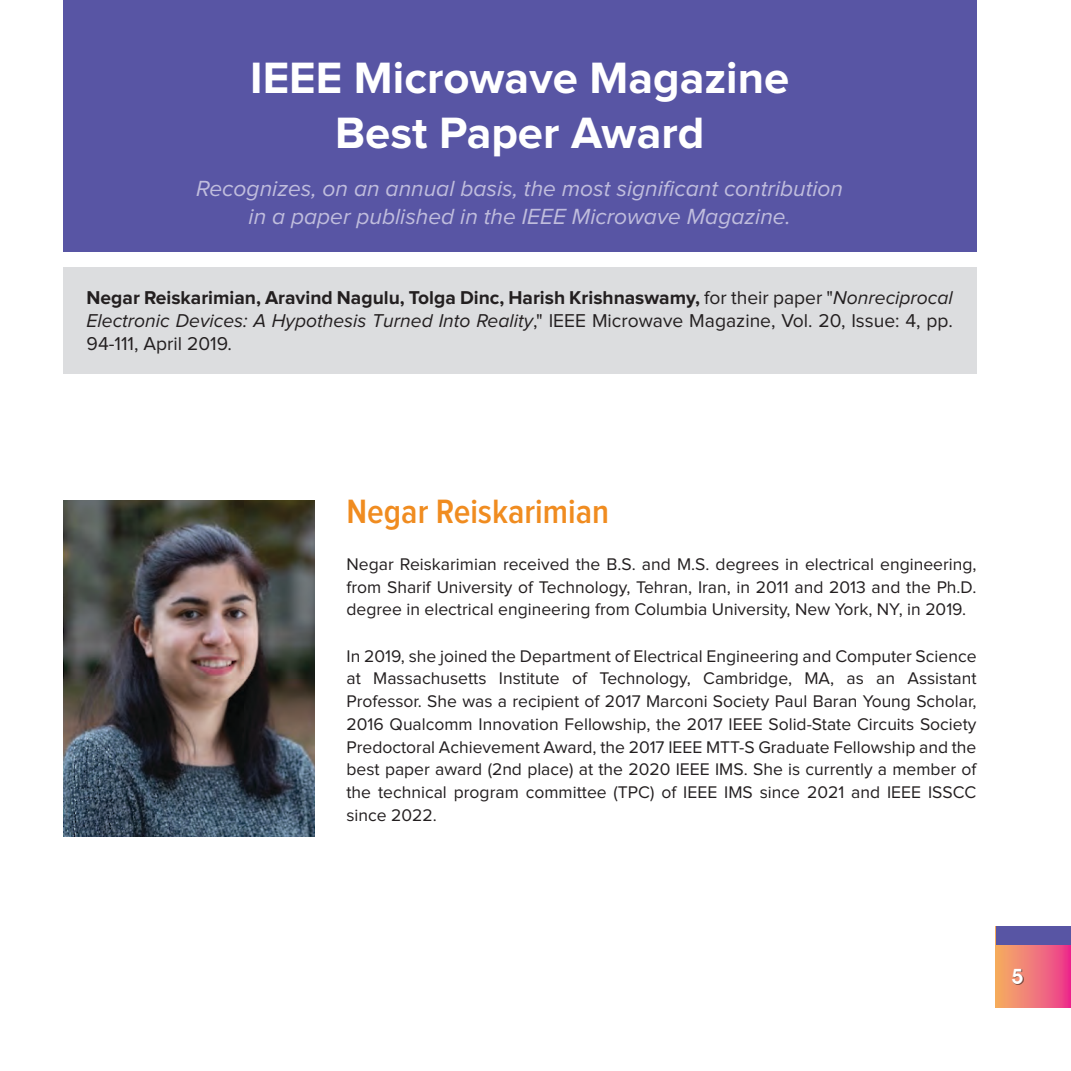
<style>
.page{position:relative;width:1071px;height:1071px;background:#fff}
.page>*{position:absolute;margin:0;border:0;box-sizing:border-box;transform-origin:0 0}
.t1{font:700 45.5px/54.6px "Proxima Nova";color:#fff;text-align:center}
.t2{font:600 35px "Proxima Nova Cond";color:#f08c20}
.t3{font:italic 22.75px/27.3px "Proxima Nova";color:#c0bddd;text-align:center}
.t4{font:600 21px "Avant Garde IT Cby BT";color:#fff}
.t5{font:19.25px/23.1px "Proxima Nova";color:#231f20;text-align:justify}
.t6{font:17.5px/22.8px "Proxima Nova";color:#231f20;text-align:justify}
.s1{font-weight:700}
.s2{font-style:italic}
</style>
<div class="page">
<div style="left:996px;top:926px;width:75px;height:82px;background:linear-gradient(to right,#f5b364,#ec368f)"></div>
<img style="left:1012px;top:969px;width:11px;height:16px">
<div style="left:63px;top:0;width:913px;height:252px;background:#5855a4"></div>
<div style="left:996px;top:926px;width:75px;height:19px;background:#5855a4"></div>
<img style="left:63px;top:500px;width:252px;height:336px">
<div style="left:63px;top:268px;width:913px;height:106px;background:#dcdddf"></div>
<h1 class="t1" style="left:250px;top:53px;width:541px">IEEE Microwave Magazine<br>Best Paper Award</h1>
<h3 class="t3" style="left:196px;top:176px;width:648px">Recognizes, on an annual basis, the most significant contribution in a paper published in the IEEE Microwave Magazine.</h3>
<p class="t5" style="left:87px;top:287px;width:868px"><span class="s1">Negar Reiskarimian, Aravind Nagulu, Tolga Dinc, Harish Krishnaswamy,</span> for their paper "<span class="s2">Nonreciprocal Electronic Devices: A Hypothesis Turned Into Reality</span>," IEEE Microwave Magazine, Vol. 20, Issue: 4, pp.<br>94-111, April 2019.</p>
<h2 class="t2" style="left:346px;top:496px;width:264px">Negar Reiskarimian</h2>
<p class="t6" style="left:346px;top:553px;width:631px">Negar Reiskarimian received the B.S. and M.S. degrees in electrical engineering, from Sharif University of Technology, Tehran, Iran, in 2011 and 2013 and the Ph.D. degree in electrical engineering from Columbia University, New York, NY, in 2019.</p>
<p class="t6" style="left:346px;top:645px;width:632px">In 2019, she joined the Department of Electrical Engineering and Computer Science at Massachusetts Institute of Technology, Cambridge, MA, as an Assistant Professor. She was a recipient of 2017 Marconi Society Paul Baran Young Scholar, 2016 Qualcomm Innovation Fellowship, the 2017 IEEE Solid-State Circuits Society Predoctoral Achievement Award, the 2017 IEEE MTT-S Graduate Fellowship and the best paper award (2nd place) at the 2020 IEEE IMS. She is currently a member of the technical program committee (TPC) of IEEE IMS since 2021 and IEEE ISSCC since 2022.</p>
<p class="t4" style="left:1012px;top:964px;width:14px">5</p>
</div>
